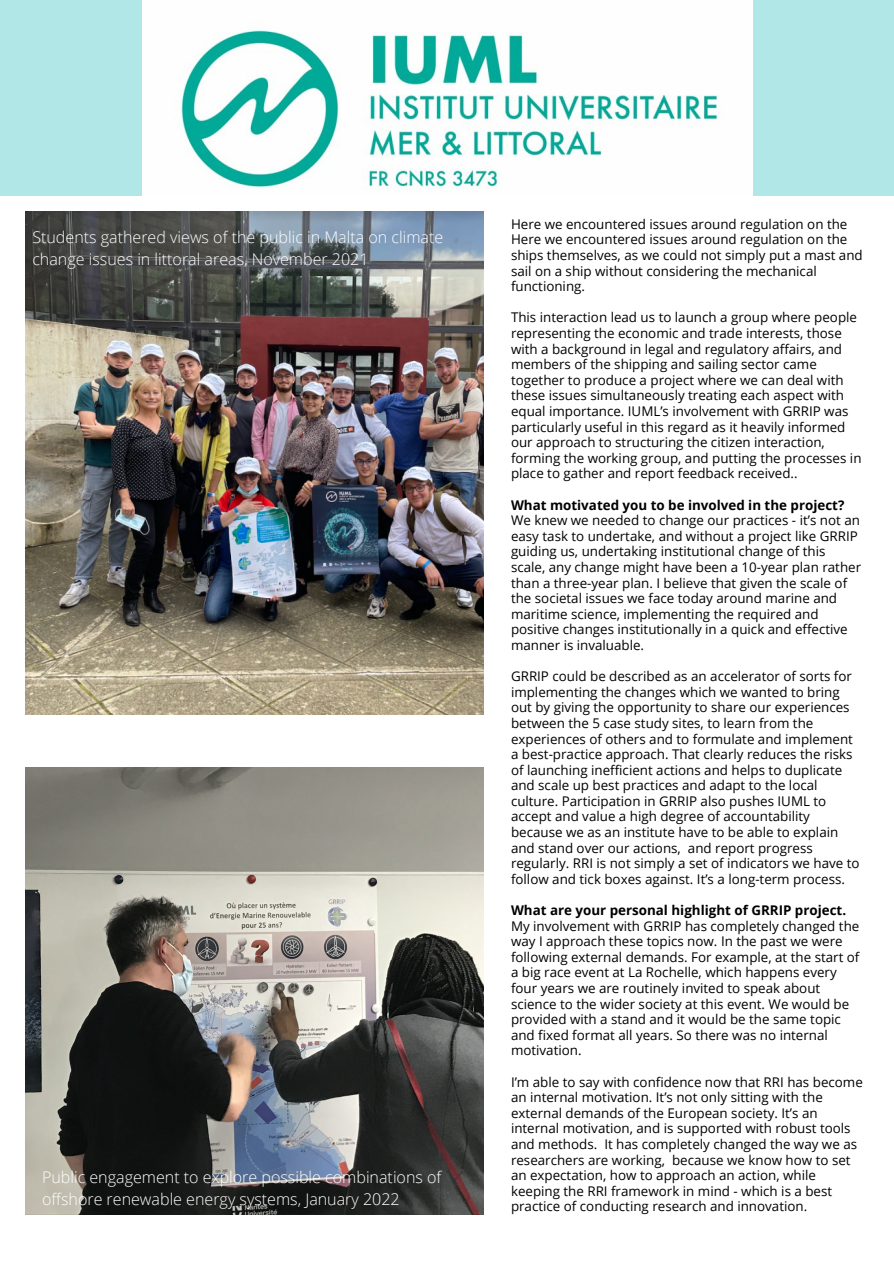
<style>
.page{position:relative;width:894px;height:1264px;background:#fff}
.page>*{position:absolute;margin:0;border:0;box-sizing:border-box;transform-origin:0 0}
.t1{font:300 16.05px/21.5px "Open Sans";color:#fff}
.t2{font:13.35px/15.6px "Open Sans";color:#000}
.t3{font:700 13.35px "Open Sans";color:#000}
</style>
<div class="page">
<div style="left:0;top:0;width:893px;height:1263px;background:#b1e8e7"></div>
<img style="left:142px;top:0;width:609px;height:197px">
<div style="left:0;top:197px;width:893px;height:1066px;background:#fff"></div>
<img style="left:25px;top:211px;width:458px;height:503px">
<img style="left:25px;top:767px;width:458px;height:447px">
<p class="t1" style="left:32px;top:226px;width:412px">Students gathered views of the public in Malta on climate change issues in littoral areas, November 2021</p>
<p class="t1" style="left:42px;top:1166px;width:401px">Public engagement to explore possible combinations of offshore renewable energy systems, January 2022</p>
<p class="t2" style="left:511px;top:216px;width:353px">Here we encountered issues around regulation on the Here we encountered issues around regulation on the ships themselves, as we could not simply put a mast and sail on a ship without considering the mechanical functioning.</p>
<p class="t2" style="left:511px;top:309px;width:352px">This interaction lead us to launch a group where people representing the economic and trade interests, those with a background in legal and regulatory affairs, and members of the shipping and sailing sector came together to produce a project where we can deal with these issues simultaneously treating each aspect with equal importance. IUML’s involvement with GRRIP was particularly useful in this regard as it heavily informed our approach to structuring the citizen interaction, forming the working group, and putting the processes in place to gather and report feedback received..</p>
<p class="t3" style="left:511px;top:495px;width:335px">What motivated you to be involved in the project?</p>
<p class="t2" style="left:511px;top:512px;width:351px">We knew we needed to change our practices - it’s not an easy task to undertake, and without a project like GRRIP guiding us, undertaking institutional change of this scale, any change might have been a 10-year plan rather than a three-year plan. I believe that given the scale of the societal issues we face today around marine and maritime science, implementing the required and positive changes institutionally in a quick and effective manner is invaluable.</p>
<p class="t2" style="left:511px;top:668px;width:350px">GRRIP could be described as an accelerator of sorts for implementing the changes which we wanted to bring out by giving the opportunity to share our experiences between the 5 case study sites, to learn from the experiences of others and to formulate and implement a best-practice approach. That clearly reduces the risks of launching inefficient actions and helps to duplicate and scale up best practices and adapt to the local culture. Participation in GRRIP also pushes IUML to accept and value a high degree of accountability because we as an institute have to be able to explain and stand over our actions, and report progress regularly. RRI is not simply a set of indicators we have to follow and tick boxes against. It’s a long-term process.</p>
<p class="t3" style="left:511px;top:900px;width:336px">What are your personal highlight of GRRIP project.</p>
<p class="t2" style="left:511px;top:917px;width:350px">My involvement with GRRIP has completely changed the way I approach these topics now. In the past we were following external demands. For example, at the start of a big race event at La Rochelle, which happens every four years we are routinely invited to speak about science to the wider society at this event. We would be provided with a stand and it would be the same topic and fixed format all years. So there was no internal motivation.</p>
<p class="t2" style="left:511px;top:1073px;width:353px">I’m able to say with confidence now that RRI has become an internal motivation. It’s not only sitting with the external demands of the European society. It’s an internal motivation, and is supported with robust tools and methods. It has completely changed the way we as researchers are working, because we know how to set an expectation, how to approach an action, while keeping the RRI framework in mind - which is a best practice of conducting research and innovation.</p>
</div>
